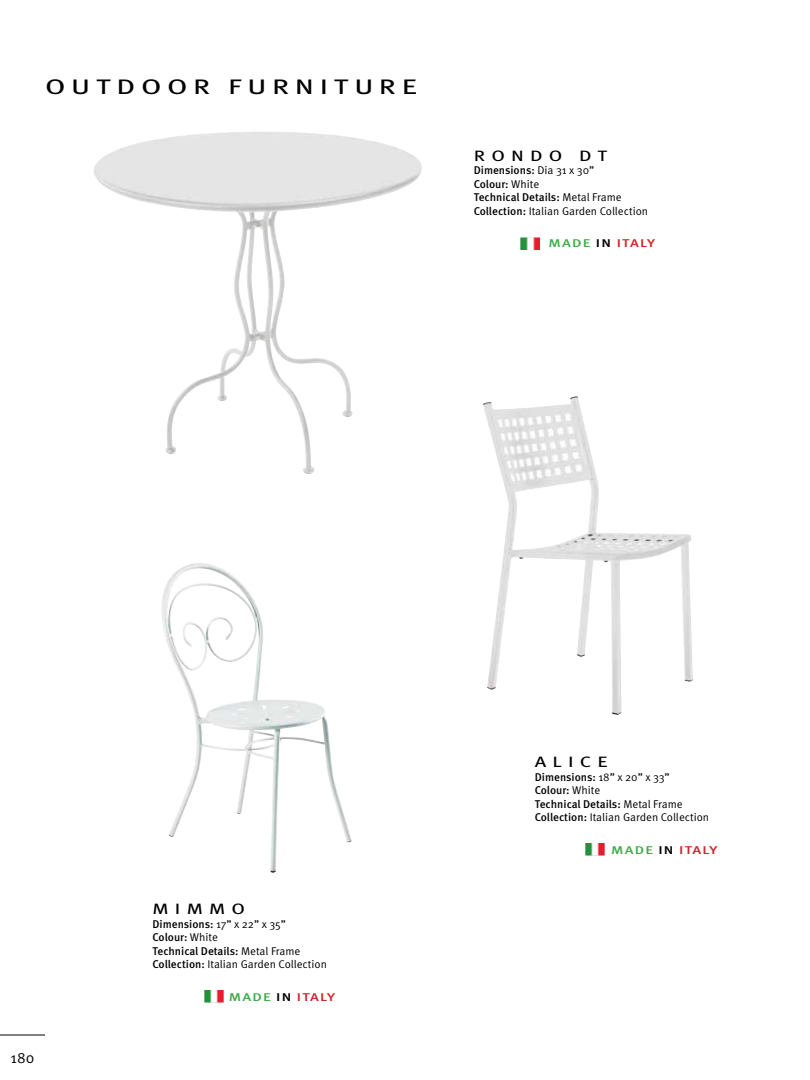
<style>
.page{position:relative;width:810px;height:1080px;background:#fff}
.page>*{position:absolute;margin:0;border:0;box-sizing:border-box;transform-origin:0 0}
.t1{font:21px "Meta OT";letter-spacing:.19em;color:#000;scale:1.43 1}
.t2{font:15px "Meta OT";letter-spacing:.31em;color:#000;scale:1.33 1}
.t3{font:15px "Meta OT Norm";color:#000}
.t4{font:500 11.25px/13.5px "Meta OT";color:#000}
.t5{font:11.25px "Meta OT Norm";color:#000}
.t6{font:500 11.25px "Meta OT";letter-spacing:.08em;color:#d2232a;scale:1.33 1}
.s1{font-family:"Meta OT Norm";font-weight:400}
.s2{font-family:"Meta OT";font-weight:500}
.s3{color:#41ad49}
.s4{color:#000}
</style>
<div class="page">
<hr style="left:0;top:1035px;width:45px;height:1px;background:#000">
<img style="left:521px;top:238px;width:19px;height:12px">
<img style="left:204px;top:990px;width:19px;height:12px">
<img style="left:94px;top:132px;width:328px;height:342px">
<img style="left:161px;top:563px;width:191px;height:310px">
<img style="left:585px;top:843px;width:19px;height:12px">
<img style="left:483px;top:396px;width:92px;height:294px">
<h1 class="t1" style="left:45px;top:74px;width:262px">OUTDOOR FURNITURE</h1>
<h2 class="t2" style="left:474px;top:146px;width:102px">RONDO DT</h2>
<p class="t4" style="left:474px;top:164px;width:149px">Dimensions: <span class="s1">Dia 31 x 30”<br></span>Colour: <span class="s1">White<br></span>Technical Details: <span class="s1">Metal Frame</span></p>
<p class="t5" style="left:474px;top:204px;width:176px"><span class="s2">Collection:</span> Italian Garden Collection</p>
<p class="t6" style="left:549px;top:236px;width:81px"><span class="s3">MADE</span> <span class="s4">IN</span> ITALY</p>
<h2 class="t3" style="left:11px;top:1049px;width:25px">180</h2>
<h2 class="t2" style="left:153px;top:900px;width:71px">MIMMO</h2>
<p class="t4" style="left:152px;top:917px;width:149px">Dimensions: <span class="s1">17” x 22” x 35”<br></span>Colour: <span class="s1">White<br></span>Technical Details: <span class="s1">Metal Frame</span></p>
<p class="t5" style="left:152px;top:958px;width:176px"><span class="s2">Collection:</span> Italian Garden Collection</p>
<p class="t6" style="left:229px;top:990px;width:81px"><span class="s3">MADE</span> <span class="s4">IN</span> ITALY</p>
<h2 class="t2" style="left:535px;top:753px;width:56px">ALICE</h2>
<p class="t4" style="left:535px;top:770px;width:149px">Dimensions: <span class="s1">18” x 20” x 33”<br></span>Colour: <span class="s1">White<br></span>Technical Details: <span class="s1">Metal Frame</span></p>
<p class="t5" style="left:535px;top:811px;width:176px"><span class="s2">Collection:</span> Italian Garden Collection</p>
<p class="t6" style="left:611px;top:843px;width:81px"><span class="s3">MADE</span> <span class="s4">IN</span> ITALY</p>
</div>
